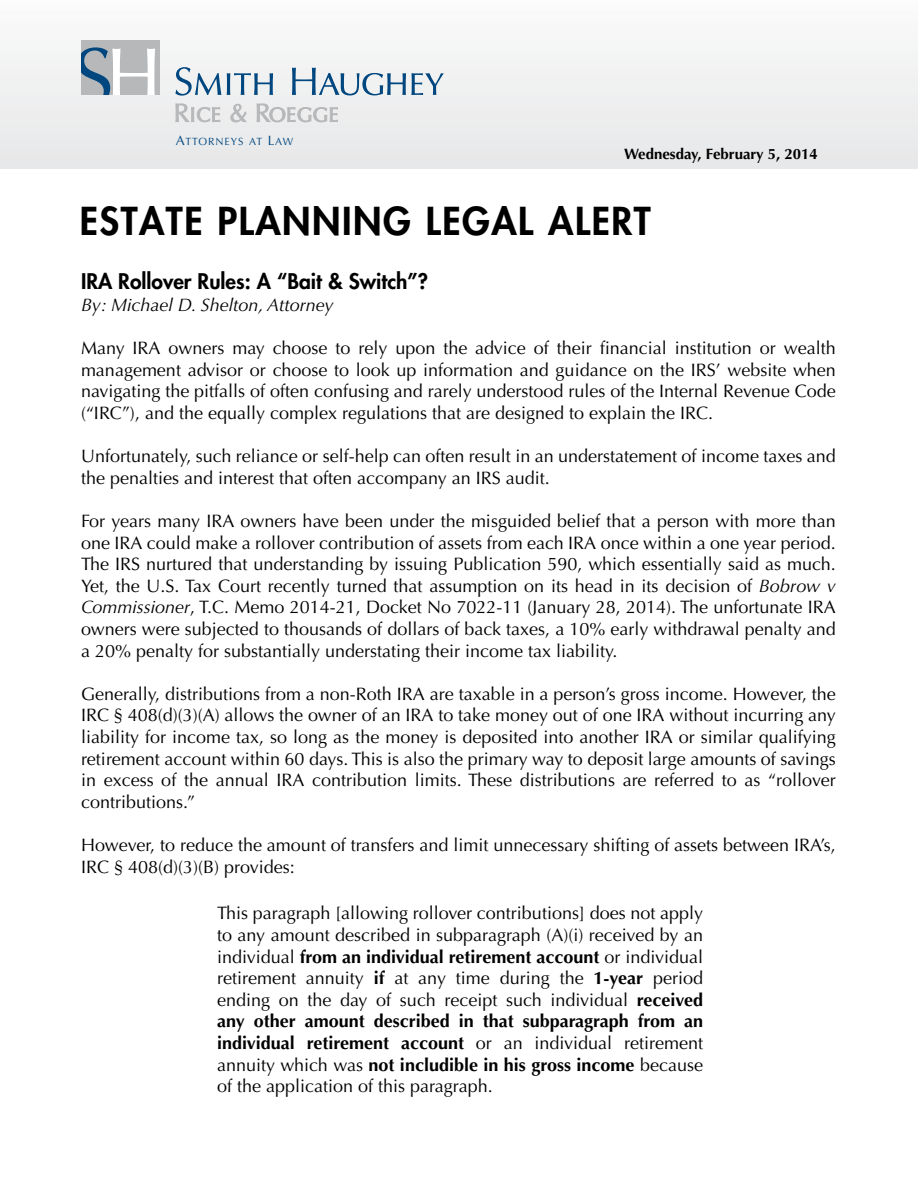
<style>
.page{position:relative;width:918px;height:1188px;background:#fff}
.page>*{position:absolute;margin:0;border:0;box-sizing:border-box;transform-origin:0 0}
.t1{font:800 37.5px "Futura Std";letter-spacing:.04em;color:#000}
.t2{font:800 21px "Futura Std";color:#000}
.t3{font:18px/21.6px "Optima LT Std";color:#000;text-align:justify}
.t4{font:italic 18px "Optima LT Std";color:#000}
.t5{font:700 15px "Optima LT Std";color:#000}
.t6{font:10.5px "Optima LT Std";letter-spacing:.085em;color:#00467f}
.s1{font-size:13.5px}
.s2{font-style:italic}
.s3{font-weight:700}
</style>
<div class="page">
<div style="left:0;top:0;width:918px;height:169px;background:#f0f1f1"></div>
<div style="left:81px;top:40px;width:78px;height:55px;background:#b6b8ba"></div>
<svg style="left:81px;top:47px;width:74px;height:48px"></svg>
<svg style="left:175px;top:67px;width:46px;height:29px"></svg>
<svg style="left:227px;top:73px;width:46px;height:22px"></svg>
<svg style="left:292px;top:68px;width:152px;height:27px"></svg>
<svg style="left:176px;top:104px;width:44px;height:18px"></svg>
<svg style="left:230px;top:104px;width:17px;height:18px"></svg>
<svg style="left:257px;top:104px;width:81px;height:18px"></svg>
<p class="t6" style="left:176px;top:135px;width:119px"><span class="s1">A</span>TTORNEYS AT <span class="s1">L</span>AW</p>
<p class="t5" style="left:624px;top:145px;width:195px">Wednesday, February 5, 2014</p>
<h1 class="t1" style="left:80px;top:197px;width:573px">ESTATE PLANNING LEGAL ALERT</h1>
<p class="t2" style="left:81px;top:268px;width:12px">IRA</p>
<p class="t2" style="left:118px;top:268px;width:311px">ROLLOVER RULES: A “BAIT &amp; SWITCH”?</p>
<p class="t4" style="left:81px;top:294px;width:254px">By: Michael D. Shelton, Attorney</p>
<p class="t3" style="left:81px;top:338px;width:756px">Many IRA owners may choose to rely upon the advice of their financial institution or wealth management advisor or choose to look up information and guidance on the IRS’ website when navigating the pitfalls of often confusing and rarely understood rules of the Internal Revenue Code (“IRC”), and the equally complex regulations that are designed to explain the IRC.</p>
<p class="t3" style="left:81px;top:446px;width:756px">Unfortunately, such reliance or self-help can often result in an understatement of income taxes and the penalties and interest that often accompany an IRS audit.</p>
<p class="t3" style="left:81px;top:510px;width:756px">For years many IRA owners have been under the misguided belief that a person with more than one IRA could make a rollover contribution of assets from each IRA once within a one year period.<br>The IRS nurtured that understanding by issuing Publication 590, which essentially said as much.<br>Yet, the U.S. Tax Court recently turned that assumption on its head in its decision of <span class="s2">Bobrow v Commissioner</span>, T.C. Memo 2014-21, Docket No 7022-11 (January 28, 2014). The unfortunate IRA owners were subjected to thousands of dollars of back taxes, a 10% early withdrawal penalty and a 20% penalty for substantially understating their income tax liability.</p>
<p class="t3" style="left:81px;top:683px;width:756px">Generally, distributions from a non-Roth IRA are taxable in a person’s gross income. However, the IRC § 408(d)(3)(A) allows the owner of an IRA to take money out of one IRA without incurring any liability for income tax, so long as the money is deposited into another IRA or similar qualifying retirement account within 60 days. This is also the primary way to deposit large amounts of savings in excess of the annual IRA contribution limits. These distributions are referred to as “rollover contributions.”</p>
<p class="t3" style="left:81px;top:834px;width:756px">However, to reduce the amount of transfers and limit unnecessary shifting of assets between IRA’s,<br>IRC § 408(d)(3)(B) provides:</p>
<p class="t3" style="left:217px;top:903px;width:488px">This paragraph [allowing rollover contributions] does not apply to any amount described in subparagraph (A)(i) received by an individual <span class="s3">from an individual retirement account</span> or individual retirement annuity <span class="s3">if</span> at any time during the <span class="s3">1-year</span> period ending on the day of such receipt such individual <span class="s3">received any other amount described in that subparagraph from an individual retirement account</span> or an individual retirement annuity which was <span class="s3">not includible in his gross income</span> because of the application of this paragraph.</p>
</div>
